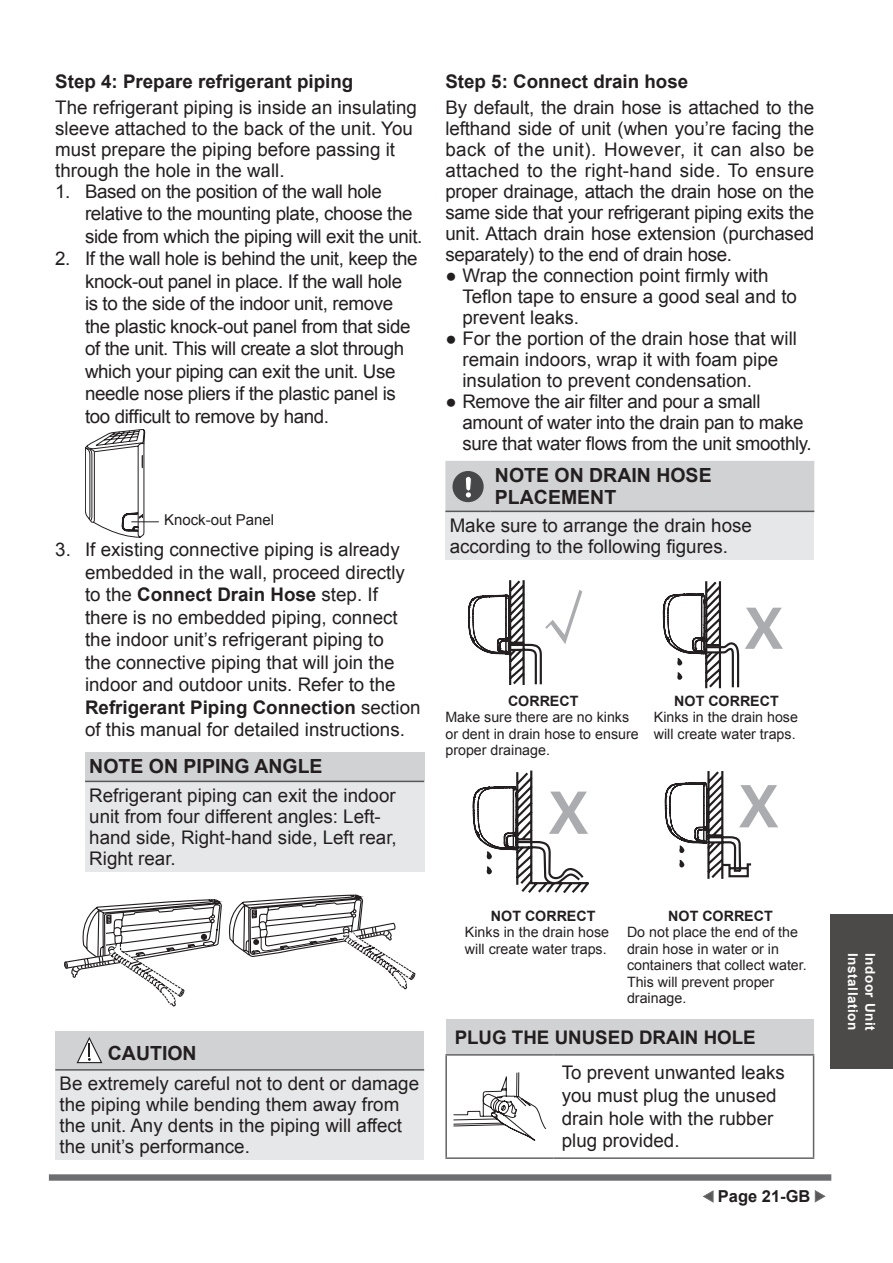
<style>
.page{position:relative;width:893px;height:1263px;background:#fff}
.page>*{position:absolute;margin:0;border:0;box-sizing:border-box;transform-origin:0 0}
.t1{font:700 19.5px/22.5px "Arial";color:#231f20}
.t2{font:18.75px/21px "Arial";color:#231f20}
.t3{font:18.75px/22.5px "Arial";letter-spacing:-.02em;color:#231f20}
.t4{font:700 18.75px "Arial";color:#231f20}
.t5{font:700 16.5px "Arial";color:#231f20}
.t6{font:15px "Arial";color:#231f20}
.t7{font:14.25px/16.5px "Arial";color:#231f20}
.t8{font:700 14.25px "Arial";color:#231f20}
.t9{font:700 13.5px "Arial";letter-spacing:.04em;color:#fff}
.s1{font-weight:700}
</style>
<div class="page">
<div style="left:49px;top:1174px;width:782px;height:7px;background:#6d6e71"></div>
<div style="left:831px;top:914px;width:62px;height:155px;background:#4c4a49"></div>
<svg style="left:85px;top:429px;width:74px;height:108px"></svg>
<div style="left:85px;top:752px;width:339px;height:29px;background:#d1d2d4"></div>
<div style="left:85px;top:781px;width:339px;height:91px;background:#e6e7e9"></div>
<hr style="left:85px;top:781px;width:339px;height:1px;background:#57585a">
<svg style="left:64px;top:895px;width:351px;height:112px"></svg>
<div style="left:55px;top:1031px;width:369px;height:39px;background:#d1d2d4"></div>
<div style="left:55px;top:1070px;width:369px;height:90px;background:#e6e7e9"></div>
<hr style="left:55px;top:1069px;width:369px;height:1px;background:#57585a">
<svg style="left:77px;top:1037px;width:25px;height:26px"></svg>
<div style="left:445px;top:511px;width:369px;height:49px;background:#e6e7e9"></div>
<hr style="left:445px;top:511px;width:46px;height:1px;background:#57585a">
<hr style="left:491px;top:511px;width:323px;height:1px;background:#57585a">
<div style="left:445px;top:461px;width:369px;height:50px;background:#d1d2d4"></div>
<svg style="left:468px;top:580px;width:114px;height:105px"></svg>
<svg style="left:662px;top:581px;width:121px;height:108px"></svg>
<svg style="left:473px;top:770px;width:305px;height:123px"></svg>
<div style="left:446px;top:1019px;width:368px;height:36px;background:#d1d2d4"></div>
<hr style="left:445px;top:1054px;width:108px;height:2px;background:#636366">
<hr style="left:445px;top:1056px;width:2px;height:101px;background:#636366">
<hr style="left:553px;top:1054px;width:261px;height:2px;background:#636366">
<hr style="left:813px;top:1056px;width:1px;height:101px;background:#636366">
<hr style="left:445px;top:1157px;width:108px;height:2px;background:#636366">
<hr style="left:553px;top:1157px;width:261px;height:2px;background:#636366">
<svg style="left:453px;top:1072px;width:93px;height:69px"></svg>
<svg style="left:703px;top:1190px;width:10px;height:13px"></svg>
<svg style="left:815px;top:1190px;width:10px;height:12px"></svg>
<p class="t4" style="left:55px;top:69px;width:299px">Step 4: Prepare refrigerant piping</p>
<p class="t2" style="left:55px;top:98px;width:363px">The refrigerant piping is inside an insulating sleeve attached to the back of the unit. You must prepare the piping before passing it through the hole in the wall.</p>
<p class="t3" style="left:85px;top:182px;width:339px;text-indent:-30px">1. Based on the position of the wall hole relative to the mounting plate, choose the side from which the piping will exit the unit.</p>
<p class="t3" style="left:85px;top:249px;width:334px;text-indent:-30px">2. If the wall hole is behind the unit, keep the knock-out panel in place. If the wall hole is to the side of the indoor unit, remove the plastic knock-out panel from that side of the unit. This will create a slot through which your piping can exit the unit. Use needle nose pliers if the plastic panel is too dif昀椀cult to remove by hand.</p>
<p class="t6" style="left:164px;top:514px;width:112px">Knock-out Panel</p>
<p class="t2" style="left:85px;top:540px;width:337px;line-height:22.5px;text-indent:-30px">3. If existing connective piping is already embedded in the wall, proceed directly to the <span class="s1">Connect Drain Hose</span> step. If there is no embedded piping, connect the indoor unit’s refrigerant piping to<br>the connective piping that will join the indoor and outdoor units. Refer to the <span class="s1">Refrigerant Piping Connection</span> section of this manual for detailed instructions.</p>
<p class="t1" style="left:89px;top:756px;width:235px">NOTE ON PIPING ANGLE</p>
<p class="t2" style="left:89px;top:785px;width:309px">Refrigerant piping can exit the indoor unit from four different angles: Left&shy;hand side, Right-hand side, Left rear,<br>Right rear.</p>
<p class="t1" style="left:108px;top:1044px;width:90px">CAUTION</p>
<p class="t2" style="left:60px;top:1075px;width:361px">Be extremely careful not to dent or damage the piping while bending them away from the unit. Any dents in the piping will affect the unit’s performance.</p>
<p class="t4" style="left:445px;top:69px;width:244px">Step 5: Connect drain hose</p>
<p class="t2" style="left:445px;top:98px;width:370px;text-align:justify">By default, the drain hose is attached to the lefthand side of unit (when you’re facing the back of the unit). However, it can also be attached to the right-hand side. To ensure proper drainage, attach the drain hose on the same side that your refrigerant piping exits the unit. Attach drain hose extension (purchased separately) to the end of drain hose.</p>
<p class="t2" style="left:462px;top:265px;width:336px;text-indent:-17px">● Wrap the connection point 昀椀rmly with<br>Te昀氀on tape to ensure a good seal and to prevent leaks.</p>
<p class="t2" style="left:462px;top:328px;width:336px;text-indent:-17px">● For the portion of the drain hose that will remain indoors, wrap it with foam pipe insulation to prevent condensation.</p>
<p class="t3" style="left:462px;top:391px;width:351px;line-height:21px;text-indent:-17px">● Remove the air 昀椀lter and pour a small amount of water into the drain pan to make sure that water 昀氀ows from the unit smoothly.</p>
<p class="t1" style="left:495px;top:464px;width:218px">NOTE ON DRAIN HOSE<br>PLACEMENT</p>
<p class="t2" style="left:450px;top:516px;width:304px">Make sure to arrange the drain hose according to the following 昀椀gures.</p>
<p class="t8" style="left:508px;top:695px;width:72px">CORRECT</p>
<p class="t7" style="left:445px;top:710px;width:195px">Make sure there are no kinks or dent in drain hose to ensure proper drainage.</p>
<p class="t8" style="left:674px;top:695px;width:106px">NOT CORRECT</p>
<p class="t7" style="left:654px;top:710px;width:146px">Kinks in the drain hose will create water traps.</p>
<p class="t8" style="left:491px;top:910px;width:106px">NOT CORRECT</p>
<p class="t7" style="left:465px;top:925px;width:146px">Kinks in the drain hose will create water traps.</p>
<p class="t8" style="left:668px;top:910px;width:106px">NOT CORRECT</p>
<p class="t7" style="left:627px;top:925px;width:181px">Do not place the end of the drain hose in water or in containers that collect water.<br>This will prevent proper drainage.</p>
<p class="t4" style="left:455px;top:1025px;width:303px">PLUG THE UNUSED DRAIN HOLE</p>
<p class="t2" style="left:562px;top:1062px;width:225px;line-height:22.5px">To prevent unwanted leaks you must plug the unused drain hole with the rubber plug provided.</p>
<p class="t5" style="left:718px;top:1185px;width:94px">Page 21-GB</p>
<p class="t9" style="left:858px;top:953px;width:79px;rotate:90deg">Installation</p>
<p class="t9" style="left:879px;top:953px;width:79px;rotate:90deg">Indoor Unit</p>
</div>
